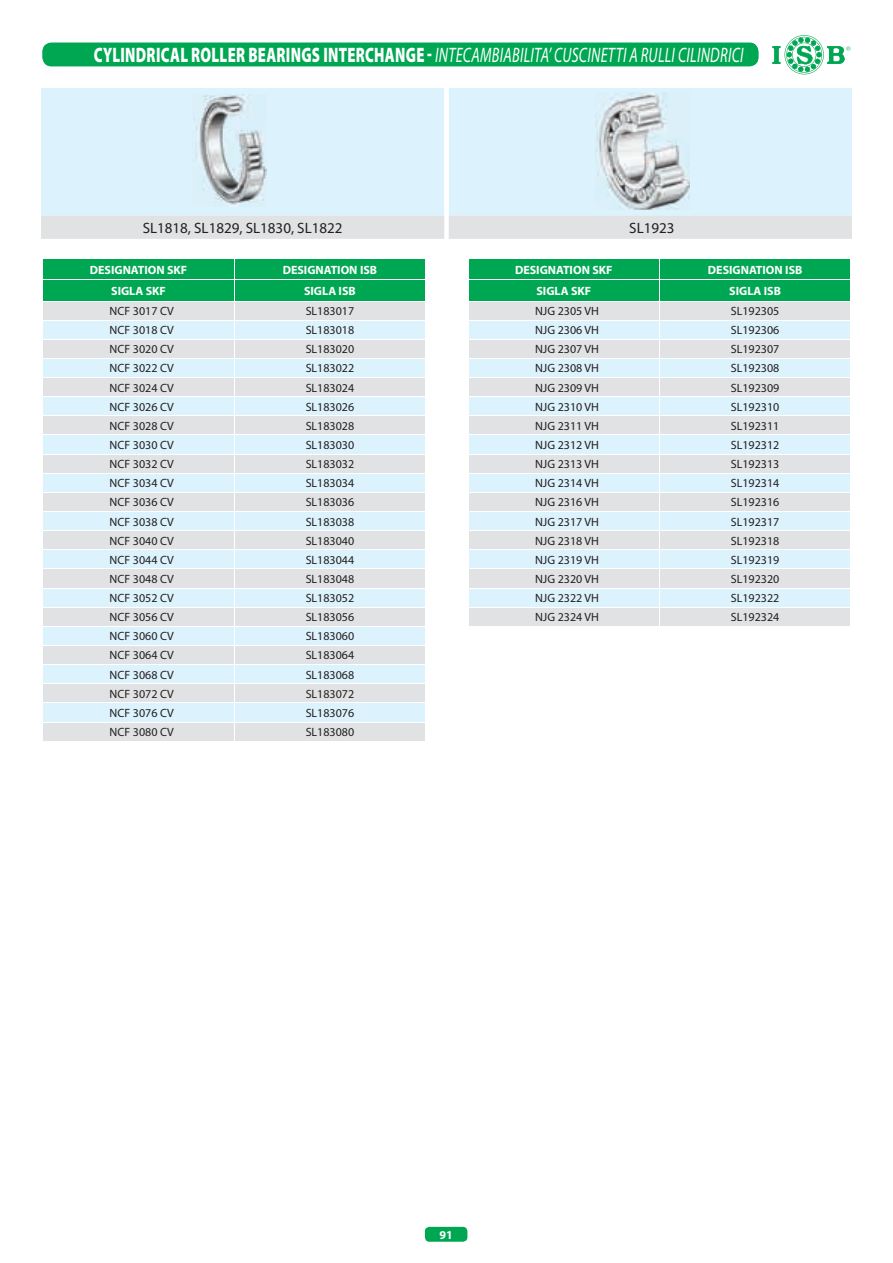
<style>
.page{position:relative;width:893px;height:1263px;background:#fff}
.page>*{position:absolute;margin:0;border:0;box-sizing:border-box;transform-origin:0 0}
.t1{font:italic 21px "Myriad Pro";letter-spacing:.02em;color:#fff;scale:.7 1}
.t2{font:15px "Myriad Pro";color:#231f20}
.t3{font:12px "Myriad Pro";color:#231f20}
.t4{font:700 12px "Myriad Pro";color:#fff}
.s1{font-weight:900;font-style:normal}
</style>
<div class="page">
<div style="left:425px;top:1227px;width:42px;height:15px;background:#00a753;border-radius:4px"></div>
<svg style="left:772px;top:35px;width:78px;height:39px"></svg>
<div style="left:43px;top:43px;width:715px;height:23px;background:#00a753;border-radius:9px"></div>
<svg style="left:43px;top:259px;width:382px;height:482px;background:#cde5e2"></svg>
<hr style="left:43px;top:301px;width:191px;height:1px;background:#fff">
<hr style="left:234px;top:301px;width:192px;height:1px;background:#fff">
<svg style="left:41px;top:88px;width:811px;height:151px;background:#ddeff7"></svg>
<img style="left:192px;top:95px;width:75px;height:111px">
<img style="left:595px;top:92px;width:95px;height:118px">
<svg style="left:469px;top:259px;width:381px;height:367px;background:#c7e3de"></svg>
<hr style="left:468px;top:301px;width:191px;height:1px;background:#fff">
<hr style="left:659px;top:301px;width:192px;height:1px;background:#fff">
<h1 class="t1" style="left:94px;top:44px;width:930px"><span class="s1">CYLINDRICAL ROLLER BEARINGS INTERCHANGE -</span> INTECAMBIABILITA’ CUSCINETTI A RULLI CILINDRICI</h1>
<p class="t2" style="left:143px;top:218px;width:201px">SL1818, SL1829, SL1830, SL1822</p>
<p class="t2" style="left:629px;top:218px;width:47px">SL1923</p>
<p class="t4" style="left:515px;top:262px;width:99px">DESIGNATION SKF</p>
<p class="t4" style="left:708px;top:262px;width:96px">DESIGNATION ISB</p>
<p class="t4" style="left:536px;top:283px;width:56px">SIGLA SKF</p>
<p class="t4" style="left:729px;top:283px;width:53px">SIGLA ISB</p>
<p class="t3" style="left:535px;top:304px;width:65px">NJG 2305 VH</p>
<p class="t3" style="left:731px;top:304px;width:50px">SL192305</p>
<p class="t3" style="left:535px;top:323px;width:65px">NJG 2306 VH</p>
<p class="t3" style="left:731px;top:323px;width:50px">SL192306</p>
<p class="t3" style="left:535px;top:342px;width:65px">NJG 2307 VH</p>
<p class="t3" style="left:731px;top:342px;width:50px">SL192307</p>
<p class="t3" style="left:535px;top:361px;width:65px">NJG 2308 VH</p>
<p class="t3" style="left:731px;top:361px;width:50px">SL192308</p>
<p class="t3" style="left:535px;top:380px;width:65px">NJG 2309 VH</p>
<p class="t3" style="left:731px;top:380px;width:50px">SL192309</p>
<p class="t3" style="left:535px;top:399px;width:65px">NJG 2310 VH</p>
<p class="t3" style="left:731px;top:399px;width:50px">SL192310</p>
<p class="t3" style="left:535px;top:418px;width:65px">NJG 2311 VH</p>
<p class="t3" style="left:731px;top:418px;width:50px">SL192311</p>
<p class="t3" style="left:535px;top:438px;width:65px">NJG 2312 VH</p>
<p class="t3" style="left:731px;top:438px;width:50px">SL192312</p>
<p class="t3" style="left:535px;top:457px;width:65px">NJG 2313 VH</p>
<p class="t3" style="left:731px;top:457px;width:50px">SL192313</p>
<p class="t3" style="left:535px;top:476px;width:65px">NJG 2314 VH</p>
<p class="t3" style="left:731px;top:476px;width:50px">SL192314</p>
<p class="t3" style="left:535px;top:495px;width:65px">NJG 2316 VH</p>
<p class="t3" style="left:731px;top:495px;width:50px">SL192316</p>
<p class="t3" style="left:535px;top:514px;width:65px">NJG 2317 VH</p>
<p class="t3" style="left:731px;top:514px;width:50px">SL192317</p>
<p class="t3" style="left:535px;top:533px;width:65px">NJG 2318 VH</p>
<p class="t3" style="left:731px;top:533px;width:50px">SL192318</p>
<p class="t3" style="left:535px;top:552px;width:65px">NJG 2319 VH</p>
<p class="t3" style="left:731px;top:552px;width:50px">SL192319</p>
<p class="t3" style="left:535px;top:571px;width:65px">NJG 2320 VH</p>
<p class="t3" style="left:731px;top:571px;width:50px">SL192320</p>
<p class="t3" style="left:535px;top:591px;width:65px">NJG 2322 VH</p>
<p class="t3" style="left:731px;top:591px;width:50px">SL192322</p>
<p class="t3" style="left:535px;top:610px;width:65px">NJG 2324 VH</p>
<p class="t3" style="left:731px;top:610px;width:50px">SL192324</p>
<p class="t4" style="left:90px;top:262px;width:99px">DESIGNATION SKF</p>
<p class="t4" style="left:283px;top:262px;width:96px">DESIGNATION ISB</p>
<p class="t4" style="left:111px;top:283px;width:56px">SIGLA SKF</p>
<p class="t4" style="left:304px;top:283px;width:53px">SIGLA ISB</p>
<p class="t3" style="left:110px;top:304px;width:66px">NCF 3017 CV</p>
<p class="t3" style="left:306px;top:304px;width:50px">SL183017</p>
<p class="t3" style="left:110px;top:323px;width:66px">NCF 3018 CV</p>
<p class="t3" style="left:306px;top:323px;width:50px">SL183018</p>
<p class="t3" style="left:110px;top:342px;width:66px">NCF 3020 CV</p>
<p class="t3" style="left:306px;top:342px;width:50px">SL183020</p>
<p class="t3" style="left:110px;top:361px;width:66px">NCF 3022 CV</p>
<p class="t3" style="left:306px;top:361px;width:50px">SL183022</p>
<p class="t3" style="left:110px;top:380px;width:66px">NCF 3024 CV</p>
<p class="t3" style="left:306px;top:380px;width:50px">SL183024</p>
<p class="t3" style="left:110px;top:399px;width:66px">NCF 3026 CV</p>
<p class="t3" style="left:306px;top:399px;width:50px">SL183026</p>
<p class="t3" style="left:110px;top:418px;width:66px">NCF 3028 CV</p>
<p class="t3" style="left:306px;top:418px;width:50px">SL183028</p>
<p class="t3" style="left:110px;top:438px;width:66px">NCF 3030 CV</p>
<p class="t3" style="left:306px;top:438px;width:50px">SL183030</p>
<p class="t3" style="left:110px;top:457px;width:66px">NCF 3032 CV</p>
<p class="t3" style="left:306px;top:457px;width:50px">SL183032</p>
<p class="t3" style="left:110px;top:476px;width:66px">NCF 3034 CV</p>
<p class="t3" style="left:306px;top:476px;width:50px">SL183034</p>
<p class="t3" style="left:110px;top:495px;width:66px">NCF 3036 CV</p>
<p class="t3" style="left:306px;top:495px;width:50px">SL183036</p>
<p class="t3" style="left:110px;top:514px;width:66px">NCF 3038 CV</p>
<p class="t3" style="left:306px;top:514px;width:50px">SL183038</p>
<p class="t3" style="left:110px;top:533px;width:66px">NCF 3040 CV</p>
<p class="t3" style="left:306px;top:533px;width:50px">SL183040</p>
<p class="t3" style="left:110px;top:552px;width:66px">NCF 3044 CV</p>
<p class="t3" style="left:306px;top:552px;width:50px">SL183044</p>
<p class="t3" style="left:110px;top:571px;width:66px">NCF 3048 CV</p>
<p class="t3" style="left:306px;top:571px;width:50px">SL183048</p>
<p class="t3" style="left:110px;top:591px;width:66px">NCF 3052 CV</p>
<p class="t3" style="left:306px;top:591px;width:50px">SL183052</p>
<p class="t3" style="left:110px;top:610px;width:66px">NCF 3056 CV</p>
<p class="t3" style="left:306px;top:610px;width:50px">SL183056</p>
<p class="t3" style="left:110px;top:629px;width:66px">NCF 3060 CV</p>
<p class="t3" style="left:306px;top:629px;width:50px">SL183060</p>
<p class="t3" style="left:110px;top:648px;width:66px">NCF 3064 CV</p>
<p class="t3" style="left:306px;top:648px;width:50px">SL183064</p>
<p class="t3" style="left:110px;top:667px;width:66px">NCF 3068 CV</p>
<p class="t3" style="left:306px;top:667px;width:50px">SL183068</p>
<p class="t3" style="left:110px;top:686px;width:66px">NCF 3072 CV</p>
<p class="t3" style="left:306px;top:686px;width:50px">SL183072</p>
<p class="t3" style="left:110px;top:705px;width:66px">NCF 3076 CV</p>
<p class="t3" style="left:306px;top:705px;width:50px">SL183076</p>
<p class="t3" style="left:110px;top:724px;width:66px">NCF 3080 CV</p>
<p class="t3" style="left:306px;top:724px;width:50px">SL183080</p>
<p class="t4" style="left:439px;top:1227px;width:15px">91</p>
</div>
